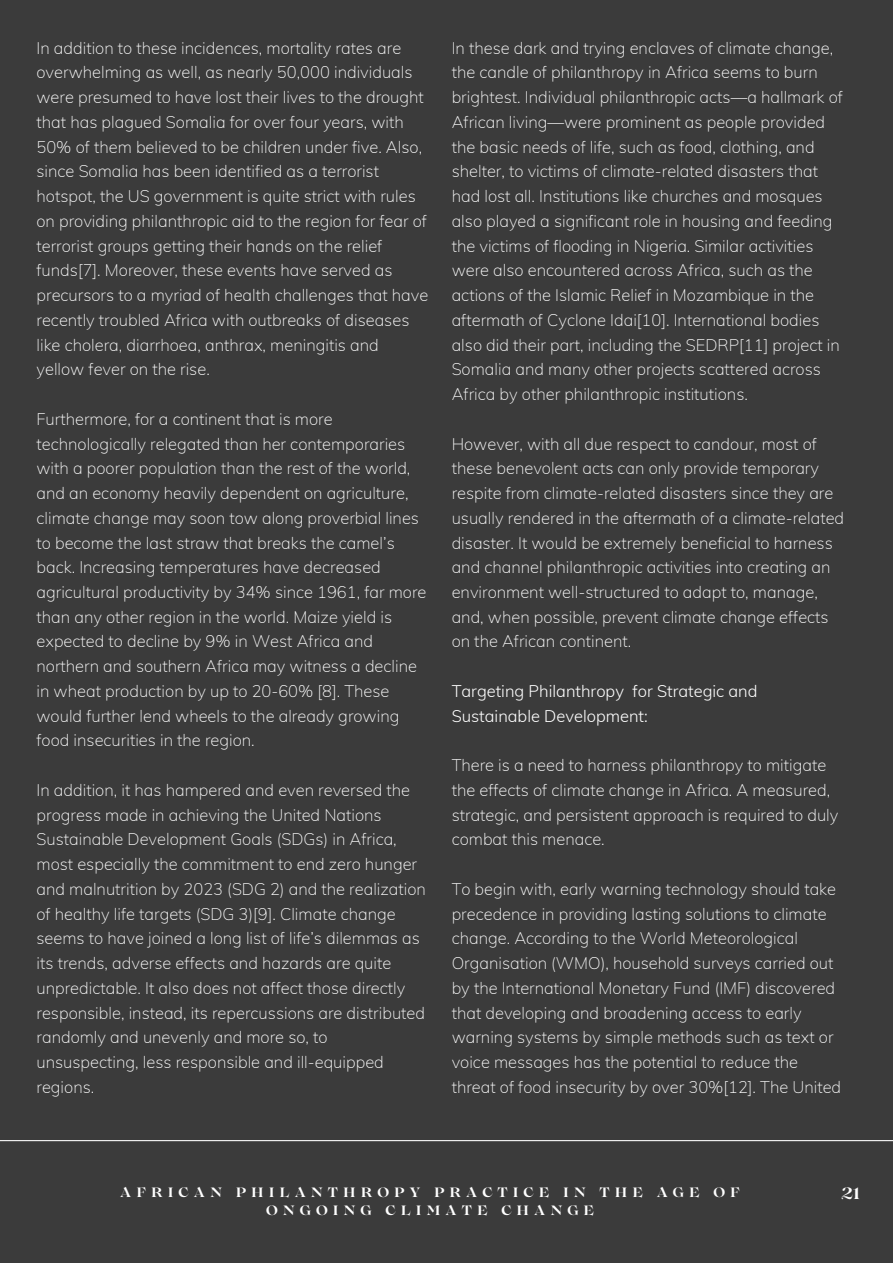
<style>
.page{position:relative;width:893px;height:1264px;background:#fff}
.page>*{position:absolute;margin:0;border:0;box-sizing:border-box;transform-origin:0 0}
.t1{font:200 16.5px/24.8px "Muli";color:#fff}
.t2{font:300 16.5px/24.8px "Muli";color:#fff}
.t3{font:700 16.5px "Lovelace";color:#fff}
.t4{font:700 13.5px/18px "Lovelace";letter-spacing:.37em;color:#fff;text-align:center}
</style>
<div class="page">
<div style="left:0;top:0;width:892px;height:1262px;background:#3b3b3b"></div>
<hr style="left:0;top:1139px;width:892px;height:2px;background:#f8f8f8">
<p class="t1" style="left:37px;top:35px;width:392px">In addition to these incidences, mortality rates are overwhelming as well, as nearly 50,000 individuals were presumed to have lost their lives to the drought that has plagued Somalia for over four years, with 50% of them believed to be children under five. Also, since Somalia has been identified as a terrorist hotspot, the US government is quite strict with rules on providing philanthropic aid to the region for fear of terrorist groups getting their hands on the relief</p>
<p class="t1" style="left:37px;top:258px;width:393px">funds[7]. Moreover, these events have served as precursors to a myriad of health challenges that have recently troubled Africa with outbreaks of diseases like cholera, diarrhoea, anthrax, meningitis and yellow fever on the rise.</p>
<p class="t1" style="left:37px;top:406px;width:384px">Furthermore, for a continent that is more technologically relegated than her contemporaries with a poorer population than the rest of the world, and an economy heavily dependent on agriculture, climate change may soon tow along proverbial lines to become the last straw that breaks the camel’s back. Increasing temperatures have decreased</p>
<p class="t1" style="left:37px;top:579px;width:391px">agricultural productivity by 34% since 1961, far more than any other region in the world. Maize yield is expected to decline by 9% in West Africa and northern and southern Africa may witness a decline in wheat production by up to 20-60% [8]. These would further lend wheels to the already growing food insecurities in the region.</p>
<p class="t1" style="left:37px;top:777px;width:391px">In addition, it has hampered and even reversed the progress made in achieving the United Nations Sustainable Development Goals (SDGs) in Africa, most especially the commitment to end zero hunger and malnutrition by 2023 (SDG 2) and the realization of healthy life targets (SDG 3)[9]. Climate change seems to have joined a long list of life’s dilemmas as its trends, adverse effects and hazards are quite unpredictable. It also does not affect those directly</p>
<p class="t1" style="left:37px;top:999px;width:390px">responsible, instead, its repercussions are distributed randomly and unevenly and more so, to unsuspecting, less responsible and ill-equipped regions.</p>
<p class="t1" style="left:451px;top:35px;width:392px">In these dark and trying enclaves of climate change, the candle of philanthropy in Africa seems to burn brightest. Individual philanthropic acts—a hallmark of African living—were prominent as people provided the basic needs of life, such as food, clothing, and shelter, to victims of climate-related disasters that had lost all. Institutions like churches and mosques also played a significant role in housing and feeding the victims of flooding in Nigeria. Similar activities</p>
<p class="t1" style="left:451px;top:258px;width:389px">were also encountered across Africa, such as the actions of the Islamic Relief in Mozambique in the aftermath of Cyclone Idai[10]. International bodies also did their part, including the SEDRP[11] project in Somalia and many other projects scattered across Africa by other philanthropic institutions.</p>
<p class="t1" style="left:451px;top:431px;width:394px">However, with all due respect to candour, most of these benevolent acts can only provide temporary respite from climate-related disasters since they are usually rendered in the aftermath of a climate-related disaster. It would be extremely beneficial to harness and channel philanthropic activities into creating an environment well-structured to adapt to, manage, and, when possible, prevent climate change effects on the African continent.</p>
<p class="t2" style="left:451px;top:678px;width:307px">Targeting Philanthropy for Strategic and<br>Sustainable Development:</p>
<p class="t1" style="left:451px;top:752px;width:388px">There is a need to harness philanthropy to mitigate the effects of climate change in Africa. A measured, strategic, and persistent approach is required to duly combat this menace.</p>
<p class="t1" style="left:451px;top:876px;width:391px">To begin with, early warning technology should take precedence in providing lasting solutions to climate change. According to the World Meteorological Organisation (WMO), household surveys carried out by the International Monetary Fund (IMF) discovered that developing and broadening access to early warning systems by simple methods such as text or voice messages has the potential to reduce the threat of food insecurity by over 30%[12]. The United</p>
<p class="t4" style="left:120px;top:1184px;width:621px">AFRICAN PHILANTHROPY PRACTICE IN THE AGE OF<br>ONGOING CLIMATE CHANGE</p>
<p class="t3" style="left:840px;top:1187px;width:21px">21</p>
</div>
